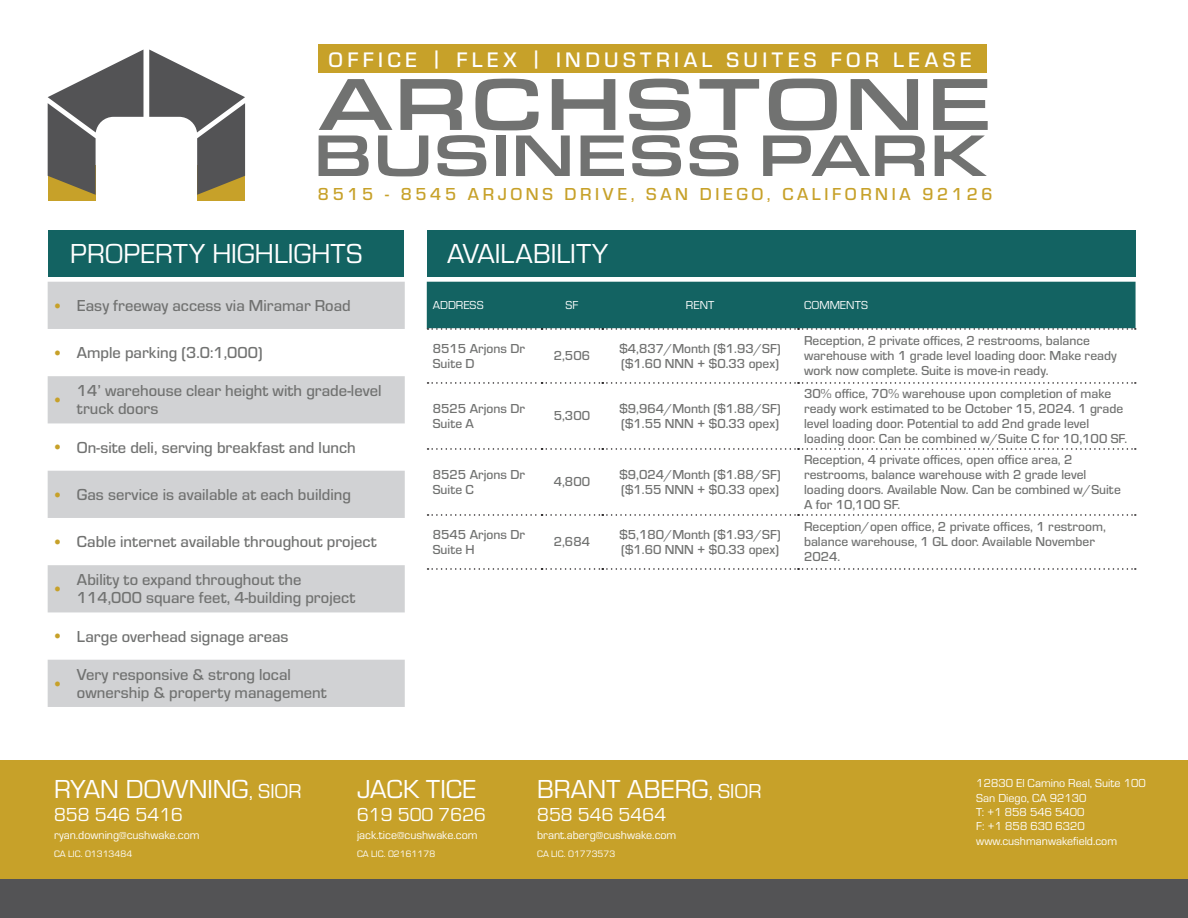
<style>
.page{position:relative;width:1188px;height:918px;background:#fff}
.page>*{position:absolute;margin:0;border:0;box-sizing:border-box;transform-origin:0 0}
.t1{font:500 76.2px "Eurostile Ext";letter-spacing:.02em;color:#717271}
.t2{font:500 60.75px "Eurostile Ext";color:#717271}
.address{font:28.5px "Eurostile";color:#fff}
.t3{font:27px "Eurostile";color:#fff}
.t4{font:500 21.9px "Eurostile";letter-spacing:.2em;color:#fff}
.t5{font:19.5px "Eurostile";color:#fff}
.t6{font:500 18px "Eurostile";letter-spacing:.2em;color:#c7a129}
.bullets{font:500 16.5px "Eurostile";color:#717271}
.t7{font:500 13.5px/15px "Eurostile";color:#717271}
.t8{font:12px/14.4px "Eurostile";color:#fff}
.t9{font:9.6px "Eurostile";color:#fff}
.s1{font-size:21px}
</style>
<div class="page">
<div style="left:0;top:819px;width:1188px;height:99px;background:#535355"></div>
<div style="left:0;top:760px;width:1188px;height:119px;background:#c7a129"></div>
<div style="left:48px;top:165px;width:48px;height:35px;background:#c7a129"></div>
<div style="left:197px;top:165px;width:48px;height:35px;background:#c7a129"></div>
<svg style="left:48px;top:50px;width:95px;height:145px"></svg>
<svg style="left:149px;top:50px;width:96px;height:145px"></svg>
<div style="left:319px;top:44px;width:668px;height:29px;background:#c7a129"></div>
<div style="left:48px;top:230px;width:356px;height:47px;background:#136362"></div>
<div style="left:427px;top:282px;width:709px;height:48px;background:#136362"></div>
<svg style="left:428px;top:382px;width:708px;height:2px"></svg>
<svg style="left:428px;top:448px;width:708px;height:2px"></svg>
<svg style="left:428px;top:514px;width:708px;height:2px"></svg>
<svg style="left:428px;top:568px;width:708px;height:2px"></svg>
<svg style="left:48px;top:282px;width:357px;height:425px;fill:#d1d2d4"></svg>
<div style="left:427px;top:230px;width:709px;height:47px;background:#136362"></div>
<svg style="left:55px;top:303px;width:5px;height:5px"></svg>
<svg style="left:55px;top:350px;width:5px;height:5px"></svg>
<svg style="left:55px;top:398px;width:5px;height:5px"></svg>
<svg style="left:55px;top:445px;width:5px;height:5px"></svg>
<svg style="left:55px;top:492px;width:5px;height:5px"></svg>
<svg style="left:55px;top:539px;width:5px;height:5px"></svg>
<svg style="left:55px;top:587px;width:5px;height:5px"></svg>
<svg style="left:55px;top:634px;width:5px;height:5px"></svg>
<svg style="left:55px;top:681px;width:5px;height:5px"></svg>
<h3 class="t4" style="left:329px;top:44px;width:645px">OFFICE | FLEX | INDUSTRIAL SUITES FOR LEASE</h3>
<h1 class="t1" style="left:319px;top:50px;width:675px">ARCHSTONE</h1>
<h2 class="t2" style="left:313px;top:112px;width:675px">BUSINESS PARK</h2>
<h3 class="t6" style="left:318px;top:182px;width:676px">8515 - 8545 ARJONS DRIVE, SAN DIEGO, CALIFORNIA 92126</h3>
<p class="address" style="left:70px;top:234px;width:294px">PROPERTY HIGHLIGHTS</p>
<p class="bullets" style="left:77px;top:294px;width:275px">Easy freeway access via Miramar Road</p>
<p class="bullets" style="left:77px;top:341px;width:187px">Ample parking (3.0:1,000)</p>
<p class="bullets" style="left:77px;top:380px;width:306px">14’ warehouse clear height with grade-level</p>
<p class="bullets" style="left:77px;top:398px;width:83px">truck doors</p>
<p class="bullets" style="left:77px;top:436px;width:280px">On-site deli, serving breakfast and lunch</p>
<p class="bullets" style="left:77px;top:483px;width:276px">Gas service is available at each building</p>
<p class="bullets" style="left:77px;top:530px;width:301px">Cable internet available throughout project</p>
<p class="bullets" style="left:77px;top:569px;width:226px">Ability to expand throughout the</p>
<p class="bullets" style="left:77px;top:587px;width:280px">114,000 square feet, 4-building project</p>
<p class="bullets" style="left:77px;top:625px;width:213px">Large overhead signage areas</p>
<p class="bullets" style="left:77px;top:663px;width:216px">Very responsive &amp; strong local</p>
<p class="bullets" style="left:77px;top:681px;width:251px">ownership &amp; property management</p>
<p class="address" style="left:447px;top:234px;width:163px">AVAILABILITY</p>
<p class="t8" style="left:433px;top:298px;width:52px">ADDRESS</p>
<p class="t8" style="left:566px;top:298px;width:14px">SF</p>
<p class="t8" style="left:686px;top:298px;width:30px">RENT</p>
<p class="t8" style="left:804px;top:298px;width:65px">COMMENTS</p>
<p class="t7" style="left:433px;top:340px;width:94px">8515 Arjons Dr</p>
<p class="t7" style="left:433px;top:355px;width:43px">Suite D</p>
<p class="t7" style="left:804px;top:333px;width:314px">Reception, 2 private offices, 2 restrooms, balance warehouse with 1 grade level loading door. Make ready work now complete. Suite is move-in ready.</p>
<p class="t7" style="left:619px;top:340px;width:163px">$4,837/Month ($1.93/SF)</p>
<p class="t7" style="left:621px;top:355px;width:159px">($1.60 NNN + $0.33 opex)</p>
<p class="t7" style="left:554px;top:348px;width:38px">2,506</p>
<p class="t7" style="left:433px;top:400px;width:94px">8525 Arjons Dr</p>
<p class="t7" style="left:433px;top:415px;width:43px">Suite A</p>
<p class="t7" style="left:554px;top:408px;width:38px">5,300</p>
<p class="t7" style="left:619px;top:400px;width:163px">$9,964/Month ($1.88/SF)</p>
<p class="t7" style="left:621px;top:415px;width:159px">($1.55 NNN + $0.33 opex)</p>
<p class="t7" style="left:804px;top:385px;width:325px">30% office, 70% warehouse upon completion of make ready work estimated to be October 15, 2024. 1 grade level loading door. Potential to add 2nd grade level loading door. Can be combined w/Suite C for 10,100 SF.</p>
<p class="t7" style="left:433px;top:466px;width:94px">8525 Arjons Dr</p>
<p class="t7" style="left:433px;top:481px;width:43px">Suite C</p>
<p class="t7" style="left:554px;top:474px;width:38px">4,800</p>
<p class="t7" style="left:619px;top:466px;width:163px">$9,024/Month ($1.88/SF)</p>
<p class="t7" style="left:621px;top:481px;width:159px">($1.55 NNN + $0.33 opex)</p>
<p class="t7" style="left:804px;top:451px;width:318px">Reception, 4 private offices, open office area, 2 restrooms, balance warehouse with 2 grade level loading doors. Available Now. Can be combined w/Suite A for 10,100 SF.</p>
<p class="t7" style="left:433px;top:526px;width:94px">8545 Arjons Dr</p>
<p class="t7" style="left:433px;top:541px;width:43px">Suite H</p>
<p class="t7" style="left:554px;top:534px;width:38px">2,684</p>
<p class="t7" style="left:619px;top:526px;width:163px">$5,180/Month ($1.93/SF)</p>
<p class="t7" style="left:621px;top:541px;width:159px">($1.60 NNN + $0.33 opex)</p>
<p class="t7" style="left:804px;top:519px;width:303px">Reception/open office, 2 private offices, 1 restroom, balance warehouse, 1 GL door. Available November<br>2024.</p>
<h3 class="t3" style="left:54px;top:771px;width:249px">RYAN DOWNING<span class="s1">, SIOR</span></h3>
<h3 class="t5" style="left:54px;top:802px;width:131px">858 546 5416</h3>
<p class="t8" style="left:54px;top:828px;width:147px">ryan.downing@cushwake.com</p>
<p class="t9" style="left:54px;top:848px;width:80px">CA LIC. 01313484</p>
<h3 class="t3" style="left:357px;top:771px;width:121px">JACK TICE</h3>
<h3 class="t5" style="left:357px;top:802px;width:131px">619 500 7626</h3>
<p class="t8" style="left:357px;top:828px;width:122px">jack.tice@cushwake.com</p>
<p class="t9" style="left:357px;top:848px;width:80px">CA LIC. 02161178</p>
<h3 class="t3" style="left:537px;top:771px;width:226px">BRANT ABERG<span class="s1">, SIOR</span></h3>
<h3 class="t5" style="left:537px;top:802px;width:131px">858 546 5464</h3>
<p class="t8" style="left:537px;top:828px;width:141px">brant.aberg@cushwake.com</p>
<p class="t9" style="left:537px;top:848px;width:80px">CA LIC. 01773573</p>
<p class="t8" style="left:976px;top:775px;width:171px">12830 El Camino Real, Suite 100<br>San Diego, CA 92130<br>T: +1 858 546 5400<br>F: +1 858 630 6320 www.cushmanwakefield.com</p>
</div>
